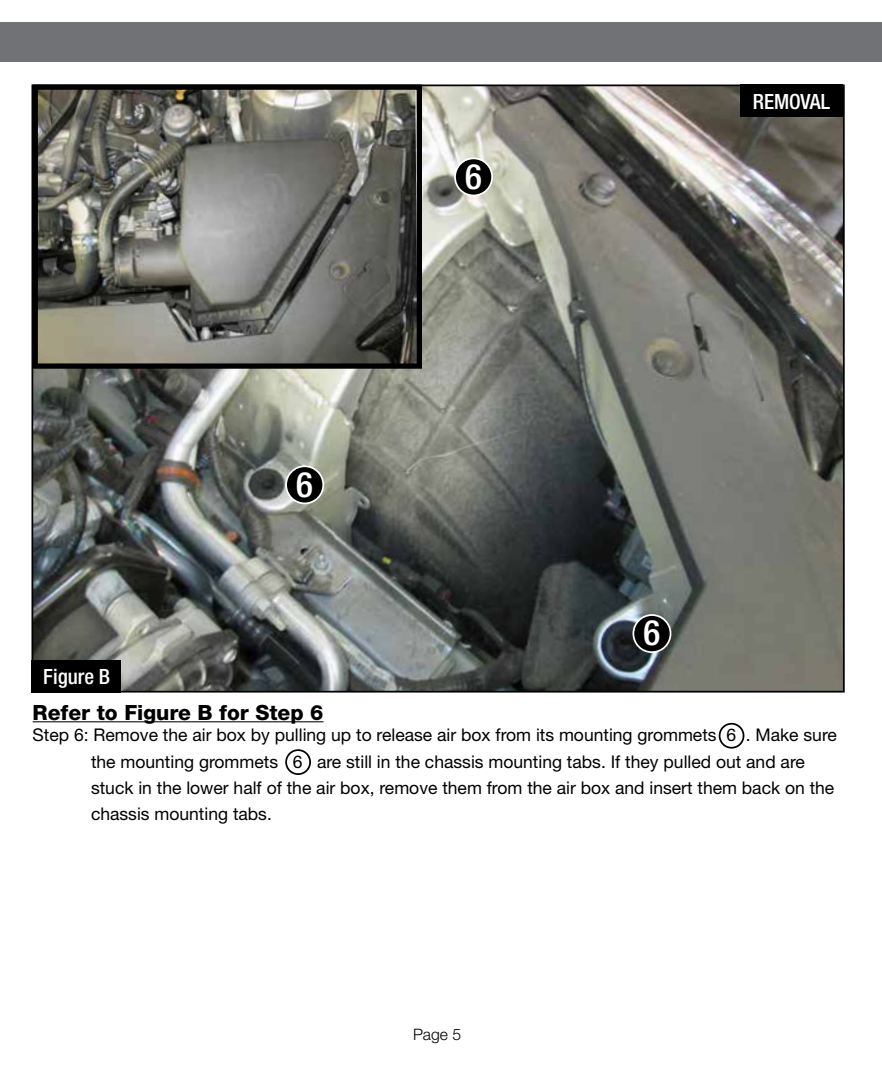
<style>
.page{position:relative;width:882px;height:1071px;background:#fff}
.page>*{position:absolute;margin:0;border:0;box-sizing:border-box;transform-origin:0 0}
.t1{font:500 condensed 35px "Helvetica Neue";color:#fff}
.t2{font:800 21px "Helvetica Neue";color:#000}
.t3{font:500 condensed 21px "Helvetica Neue";color:#fff}
.t4{font:17.5px/26.2px "Helvetica Neue";color:#000}
.t5{font:300 15.75px "Helvetica Neue";color:#000}
</style>
<div class="page">
<img style="left:35px;top:88px;width:807px;height:602px">
<img style="left:39px;top:91px;width:377px;height:272px">
<div style="left:33px;top:85px;width:389px;height:284px;border:5px solid #000"></div>
<div style="left:0;top:23px;width:882px;height:39px;background:#717275"></div>
<hr style="left:33px;top:721px;width:291px;height:1px;background:#000">
<div style="left:740px;top:84px;width:103px;height:33px;background:#000"></div>
<div style="left:719px;top:723px;width:25px;height:26px;border:2px solid #000;border-radius:50%"></div>
<div style="left:285px;top:749px;width:26px;height:26px;border:2px solid #000;border-radius:50%"></div>
<div style="left:286px;top:466px;width:37px;height:37px;background:#000;border-radius:50%"></div>
<div style="left:285px;top:465px;width:39px;height:39px;border:2px solid #fff;border-radius:50%"></div>
<div style="left:296px;top:469px;width:17px;height:28px;background:#000"></div>
<svg style="left:455px;top:158px;width:37px;height:38px"></svg>
<div style="left:454px;top:158px;width:39px;height:38px;border:2px solid #fff;border-radius:50%"></div>
<div style="left:465px;top:161px;width:17px;height:28px;background:#000"></div>
<div style="left:633px;top:615px;width:38px;height:37px;background:#000;border-radius:50%"></div>
<div style="left:633px;top:614px;width:38px;height:39px;border:2px solid #fff;border-radius:50%"></div>
<div style="left:644px;top:618px;width:16px;height:28px;background:#000"></div>
<div style="left:32px;top:660px;width:89px;height:33px;background:#000"></div>
<p class="t3" style="left:43px;top:664px;width:68px">Figure B</p>
<h1 class="t1" style="left:296px;top:463px;width:18px">6</h1>
<h1 class="t1" style="left:465px;top:156px;width:18px">6</h1>
<p class="t3" style="left:753px;top:89px;width:79px">REMOVAL</p>
<h1 class="t1" style="left:644px;top:612px;width:18px">6</h1>
<p class="t2" style="left:33px;top:700px;width:292px">Refer to Figure B for Step 6</p>
<p class="t4" style="left:91px;top:722px;width:747px;text-indent:-58px">Step 6: Remove the air box by pulling up to release air box from its mounting grommets 6 . Make sure the mounting grommets 6 are still in the chassis mounting tabs. If they pulled out and are stuck in the lower half of the air box, remove them from the air box and insert them back on the chassis mounting tabs.</p>
<p class="t5" style="left:413px;top:1024px;width:50px">Page 5</p>
</div>
